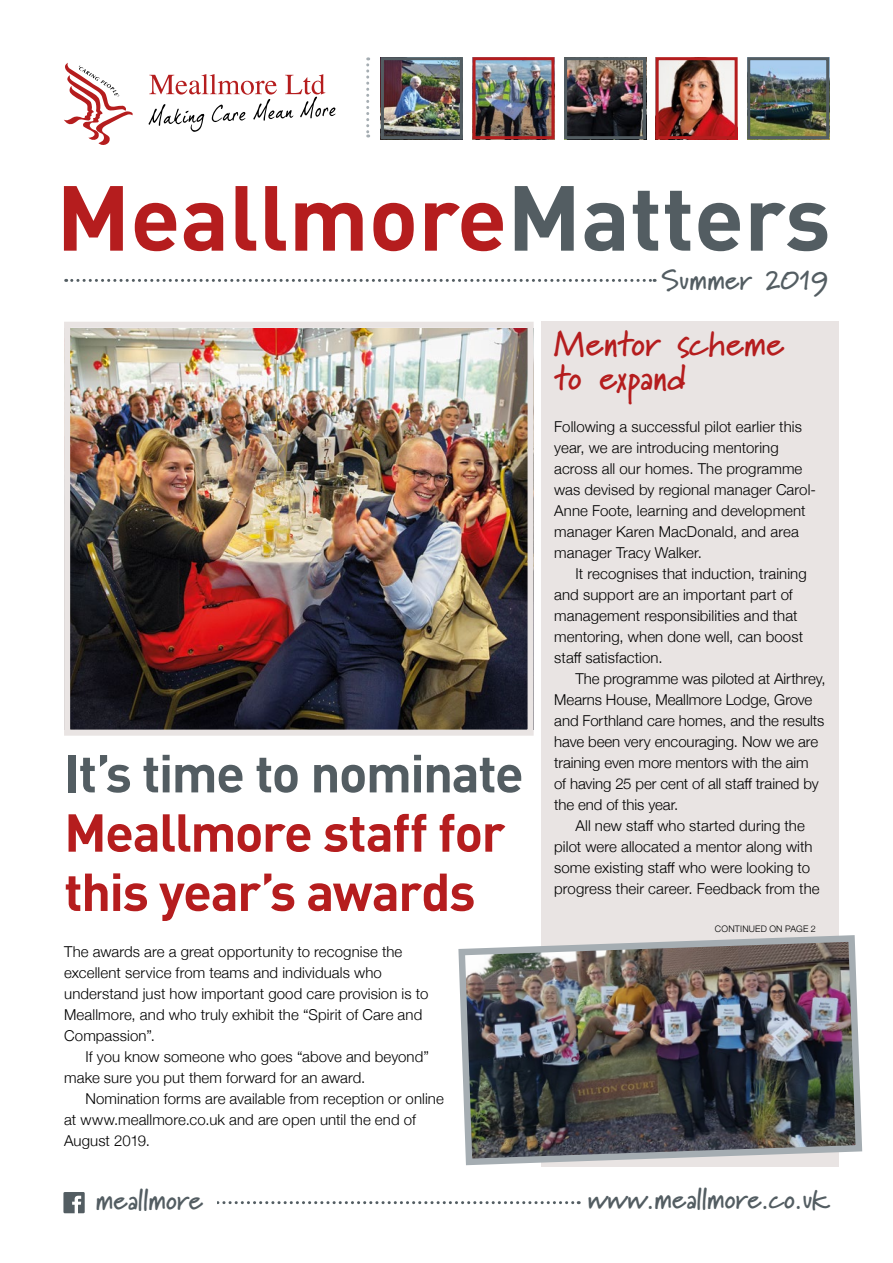
<style>
.page{position:relative;width:893px;height:1263px;background:#fff}
.page>*{position:absolute;margin:0;border:0;box-sizing:border-box;transform-origin:0 0}
.t1{font:700 90.75px "DIN";color:#b51d1e}
.t2{font:700 52.5px/59.2px "DIN";letter-spacing:-.03em;color:#b51d1e}
.t3{font:700 52.5px "DIN";letter-spacing:-.03em;color:#535d62}
.t4{font:700 34.5px/34.5px "Marydale";color:#b51d1e}
.t5{font:700 27.6px "Marydale";color:#535d62}
.t6{font:300 15px/21px "Helvetica Neue";letter-spacing:.005em;color:#000}
.t7{font:300 9px "Helvetica Neue";letter-spacing:.025em;color:#000}
.s1{color:#535d62}
</style>
<div class="page">
<svg style="left:66px;top:279px;width:589px;height:3px"></svg>
<svg style="left:366px;top:57px;width:3px;height:80px"></svg>
<img style="left:385px;top:61px;width:74px;height:74px">
<div style="left:381px;top:57px;width:82px;height:82px;border:3px solid #535d62"></div>
<img style="left:476px;top:61px;width:74px;height:74px">
<div style="left:472px;top:57px;width:82px;height:82px;border:3px solid #b51d1e"></div>
<img style="left:660px;top:61px;width:74px;height:74px">
<div style="left:656px;top:57px;width:82px;height:82px;border:3px solid #b51d1e"></div>
<img style="left:751px;top:61px;width:74px;height:74px">
<div style="left:747px;top:57px;width:82px;height:82px;border:3px solid #535d62"></div>
<img style="left:568px;top:61px;width:74px;height:74px">
<div style="left:564px;top:57px;width:82px;height:82px;border:3px solid #535d62"></div>
<svg style="left:149px;top:74px;width:187px;height:58px"></svg>
<svg style="left:64px;top:63px;width:69px;height:82px"></svg>
<img style="left:71px;top:329px;width:456px;height:400px">
<div style="left:64px;top:322px;width:470px;height:414px;border:6px solid #e9e4e3"></div>
<div style="left:541px;top:322px;width:298px;height:845px;background:#e9e4e3"></div>
<svg style="left:63px;top:1192px;width:516px;height:21px"></svg>
<img style="left:458px;top:935px;width:405px;height:231px">
<h1 class="t1" style="left:56px;top:159px;width:776px">Meallmore<span class="s1">Matters</span></h1>
<h3 class="t5" style="left:662px;top:263px;width:168px">Summer 2019</h3>
<h2 class="t3" style="left:64px;top:739px;width:461px">It’s time to nominate</h2>
<h2 class="t2" style="left:64px;top:801px;width:443px">Meallmore staff for this year’s awards</h2>
<p class="t6" style="left:64px;top:940px;width:366px">The awards are a great opportunity to recognise the excellent service from teams and individuals who understand just how important good care provision is to Meallmore, and who truly exhibit the “Spirit of Care and Compassion”.</p>
<p class="t6" style="left:64px;top:1045px;width:366px;text-indent:21px">If you know someone who goes “above and beyond” make sure you put them forward for an award.</p>
<p class="t6" style="left:64px;top:1087px;width:381px;text-indent:21px">Nomination forms are available from reception or online at www.meallmore.co.uk and are open until the end of<br>August 2019.</p>
<h3 class="t4" style="left:554px;top:325px;width:232px">Mentor scheme to expand</h3>
<p class="t6" style="left:554px;top:415px;width:263px">Following a successful pilot earlier this year, we are introducing mentoring across all our homes. The programme was devised by regional manager Carol-Anne Foote, learning and development manager Karen MacDonald, and area manager Tracy Walker.</p>
<p class="t6" style="left:554px;top:562px;width:254px;text-indent:21px">It recognises that induction, training and support are an important part of management responsibilities and that mentoring, when done well, can boost staff satisfaction.</p>
<p class="t6" style="left:554px;top:667px;width:273px;text-indent:21px">The programme was piloted at Airthrey, Mearns House, Meallmore Lodge, Grove and Forthland care homes, and the results have been very encouraging. Now we are training even more mentors with the aim<br>of having 25 per cent of all staff trained by the end of this year.</p>
<p class="t6" style="left:554px;top:814px;width:267px;text-indent:21px">All new staff who started during the pilot were allocated a mentor along with some existing staff who were looking to progress their career. Feedback from the</p>
<p class="t7" style="left:715px;top:921px;width:102px">CONTINUED ON PAGE 2</p>
<h3 class="t5" style="left:96px;top:1183px;width:109px">meallmore</h3>
<h3 class="t5" style="left:588px;top:1182px;width:242px">www.meallmore.co.uk</h3>
</div>
